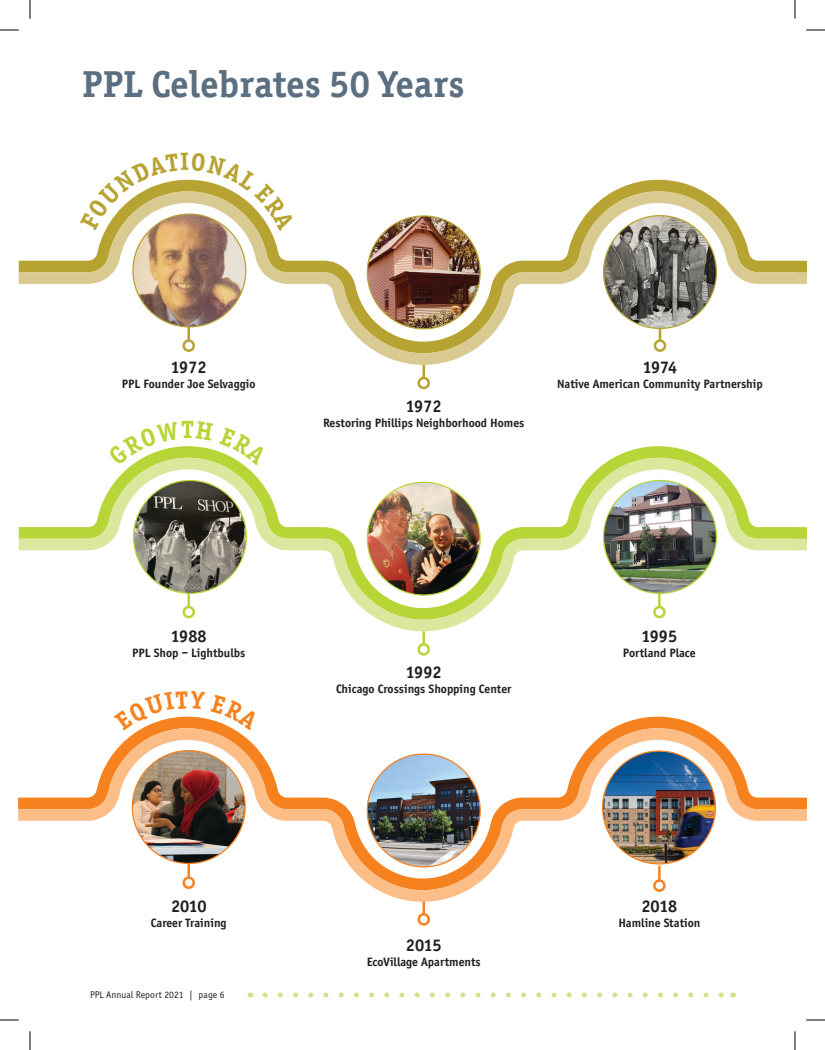
<style>
.page{position:relative;width:825px;height:1050px;background:#fff}
.page>*{position:absolute;margin:0;border:0;box-sizing:border-box;transform-origin:0 0}
.Headings{font:700 37.5px "Officina Serif ITC Pro";letter-spacing:.01em;color:#5b6f80}
.Headings-2{font:700 25px "Officina Serif ITC Pro";color:#b8d537}
.Timeline_date{font:700 17.5px "Officina Sans";color:#231f20}
.Timeline_text{font:700 12.5px "Officina Sans";color:#231f20}
.Timeline_date-2{font:700 12.5px "Officina Sans";color:#231f20}
.t1{font:10px "Officina Sans";color:#231f20}
</style>
<div class="page">
<hr style="left:422px;top:363px;width:3px;height:15px;background:#b6a331">
<div style="left:418px;top:377px;width:12px;height:12px;border:2px solid #b6a331;border-radius:50%"></div>
<hr style="left:422px;top:629px;width:3px;height:15px;background:#b8d537">
<div style="left:418px;top:643px;width:12px;height:13px;border:2px solid #b8d537;border-radius:50%"></div>
<hr style="left:422px;top:899px;width:3px;height:15px;background:#f5821f">
<div style="left:418px;top:913px;width:12px;height:13px;border:2px solid #f5821f;border-radius:50%"></div>
<svg style="left:614px;top:179px;width:89px;height:12px"></svg>
<svg style="left:19px;top:191px;width:776px;height:175px"></svg>
<svg style="left:795px;top:260px;width:11px;height:24px"></svg>
<svg style="left:180px;top:446px;width:522px;height:11px"></svg>
<svg style="left:19px;top:457px;width:776px;height:175px"></svg>
<svg style="left:795px;top:527px;width:11px;height:24px"></svg>
<svg style="left:205px;top:716px;width:497px;height:12px"></svg>
<svg style="left:19px;top:728px;width:776px;height:174px"></svg>
<svg style="left:795px;top:797px;width:11px;height:24px"></svg>
<svg style="left:265px;top:992px;width:459px;height:6px"></svg>
<img style="left:367px;top:482px;width:113px;height:113px;border-radius:56px">
<img style="left:367px;top:754px;width:113px;height:113px;border-radius:56px">
<img style="left:603px;top:751px;width:112px;height:113px;border-radius:56px">
<svg style="left:0;top:29px;width:19px;height:2px"></svg>
<svg style="left:806px;top:29px;width:19px;height:2px"></svg>
<svg style="left:0;top:1019px;width:19px;height:2px"></svg>
<svg style="left:806px;top:1019px;width:19px;height:2px"></svg>
<svg style="left:29px;top:0;width:2px;height:19px"></svg>
<svg style="left:29px;top:1031px;width:2px;height:19px"></svg>
<svg style="left:794px;top:0;width:2px;height:19px"></svg>
<svg style="left:794px;top:1031px;width:2px;height:19px"></svg>
<svg style="left:80px;top:179px;width:215px;height:52px"></svg>
<svg style="left:108px;top:446px;width:72px;height:20px"></svg>
<svg style="left:219px;top:446px;width:49px;height:20px"></svg>
<svg style="left:114px;top:716px;width:91px;height:14px"></svg>
<svg style="left:211px;top:716px;width:49px;height:14px"></svg>
<p class="Headings" style="left:82px;top:62px;width:383px">PPL Celebrates 50 Years</p>
<p class="Timeline_date" style="left:171px;top:357px;width:37px">1972</p>
<p class="Timeline_text" style="left:122px;top:376px;width:135px">PPL Founder Joe Selvaggio</p>
<p class="Headings-2" style="left:182px;top:414px;width:13px">T</p>
<p class="Timeline_date" style="left:406px;top:395px;width:37px">1972</p>
<p class="Timeline_text" style="left:323px;top:415px;width:203px">Restoring Phillips Neighborhood Homes</p>
<p class="Timeline_date" style="left:643px;top:357px;width:36px">1974</p>
<p class="Timeline_text" style="left:557px;top:376px;width:207px">Native American Community Partnership</p>
<p class="Timeline_date" style="left:171px;top:625px;width:37px">1988</p>
<p class="Timeline_text" style="left:132px;top:645px;width:115px">PPL Shop – Lightbulbs</p>
<p class="Timeline_date" style="left:406px;top:662px;width:37px">1992</p>
<p class="Timeline_text" style="left:336px;top:681px;width:177px">Chicago Crossings Shopping Center</p>
<p class="Timeline_date" style="left:642px;top:625px;width:37px">1995</p>
<p class="Timeline_date-2" style="left:623px;top:645px;width:74px">Portland Place</p>
<p class="Timeline_date" style="left:171px;top:895px;width:37px">2010</p>
<p class="Timeline_text" style="left:151px;top:915px;width:77px">Career Training</p>
<p class="t1" style="left:90px;top:989px;width:136px">PPL Annual Report 2021 | page 6</p>
<p class="Timeline_date" style="left:406px;top:934px;width:37px">2015</p>
<p class="Timeline_date-2" style="left:367px;top:954px;width:116px">EcoVillage Apartments</p>
<p class="Timeline_date" style="left:642px;top:895px;width:37px">2018</p>
<p class="Timeline_date-2" style="left:618px;top:915px;width:84px">Hamline Station</p>
</div>
